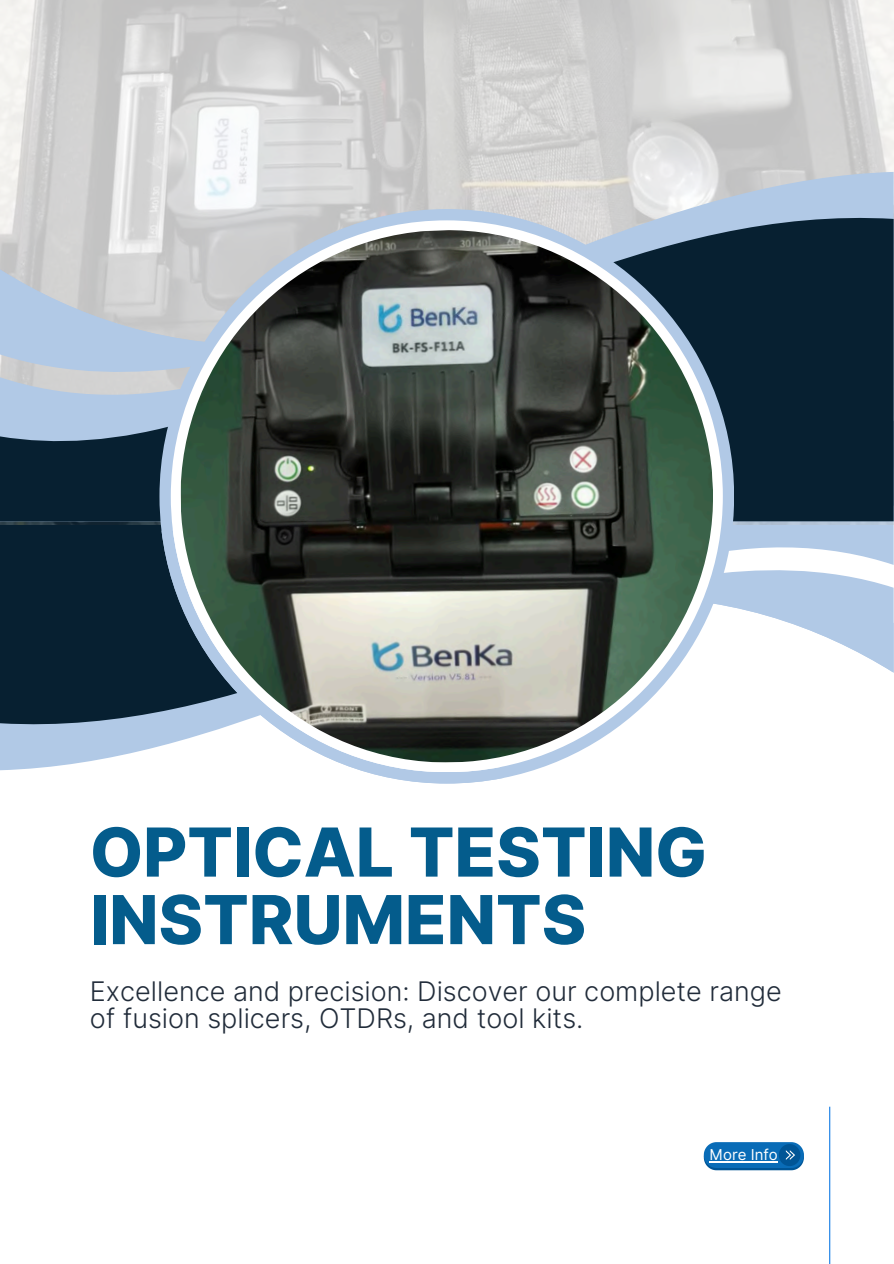
<style>
.page{position:relative;width:894px;height:1264px;background:#fff}
.page>*{position:absolute;margin:0;border:0;box-sizing:border-box;transform-origin:0 0}
.t1{font:800 67.5px/67.5px "Inter";color:#045c8c}
.t2{font:300 27px/27px "Inter";color:#212c3a}
.t3{font:15px "Inter";color:#fff}
</style>
<div class="page">
<svg style="left:0;top:737px;width:159px;height:33px;fill:#b1c9e6"></svg>
<svg style="left:0;top:524px;width:893px;height:213px;fill:#072031"></svg>
<svg style="left:733px;top:543px;width:160px;height:129px"></svg>
<img style="left:0;top:0;width:893px;height:524px">
<svg style="left:0;top:172px;width:893px;height:33px;background:#d4d8db"></svg>
<svg style="left:0;top:205px;width:893px;height:316px;background:#384d5d"></svg>
<svg style="left:0;top:269px;width:159px;height:129px;background:#bfccdb"></svg>
<svg style="left:159px;top:209px;width:574px;height:538px;background:#a6b2bd"></svg>
<svg style="left:161px;top:315px;width:366px;height:468px"></svg>
<svg style="left:171px;top:220px;width:551px;height:552px"></svg>
<svg style="left:173px;top:322px;width:447px;height:450px"></svg>
<img style="left:177px;top:227px;width:539px;height:538px">
<hr style="left:828px;top:1106px;width:2px;height:157px;background:#127ce5">
<svg style="left:703px;top:1142px;width:100px;height:28px;background:#1d74b6"></svg>
<hr style="left:709px;top:1161px;width:68px;height:1px;background:#fff">
<p class="t1" style="left:90px;top:818px;width:618px">OPTICAL TESTING<br>INSTRUMENTS</p>
<p class="t2" style="left:90px;top:977px;width:693px">Excellence and precision: Discover our complete range of fusion splicers, OTDRs, and tool kits.</p>
<p class="t3" style="left:709px;top:1145px;width:70px">More Info</p>
</div>
